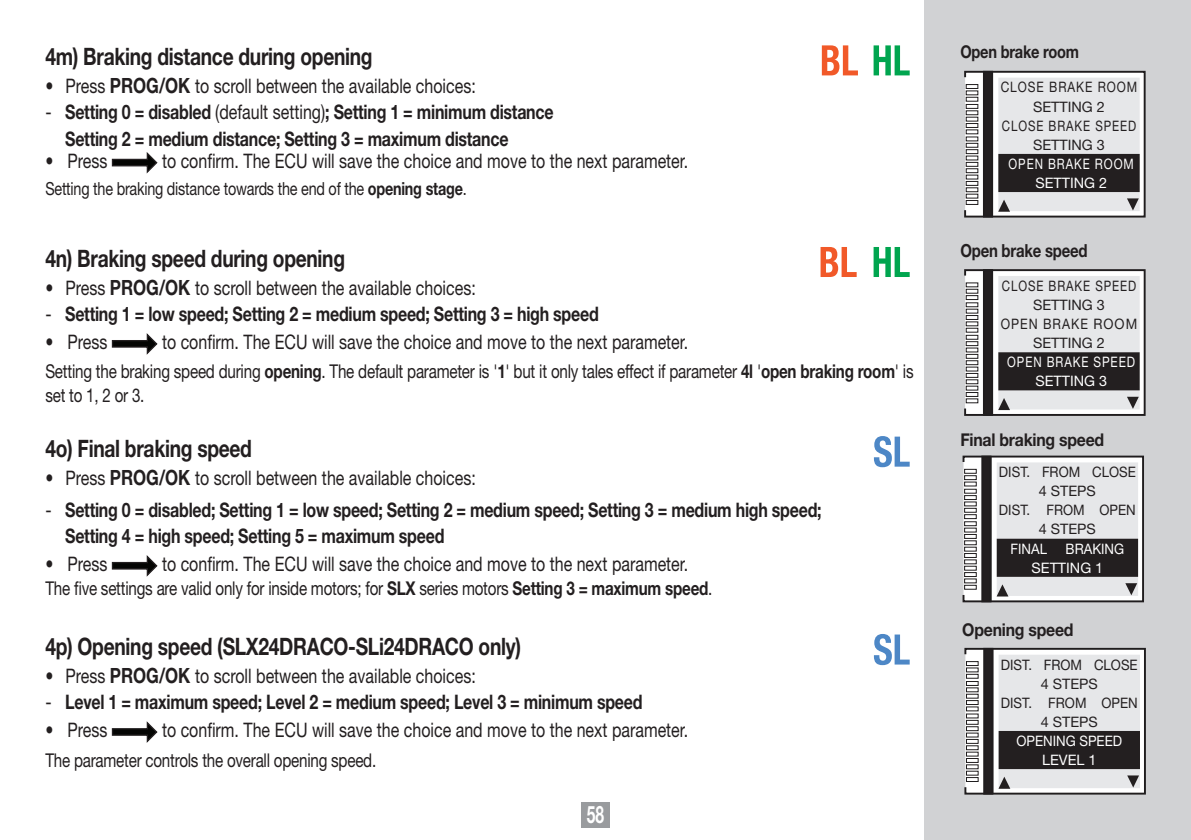
<style>
.page{position:relative;width:1191px;height:840px;background:#fff}
.page>*{position:absolute;margin:0;border:0;box-sizing:border-box;transform-origin:0 0}
.t1{font:700 24px "Helvetica Neue LT Std";letter-spacing:-.015em;color:#231f20;scale:.8 1}
.t2{font:700 24px "Helvetica Neue LT Std";color:#fff;scale:.65 1}
.t3{font:20px "Helvetica Neue LT Std";color:#231f20;scale:.8 1}
.t4{font:700 20px "Helvetica Neue LT Std";letter-spacing:-.015em;color:#231f20;scale:.8 1}
.t5{font:19px/24px "Helvetica Neue LT Std";letter-spacing:-.015em;color:#231f20;scale:.8 1}
.t6{font:18px "Helvetica Neue LT Std";letter-spacing:-.015em;color:#231f20;scale:.8 1}
.t7{font:700 18px "Helvetica Neue LT Std";letter-spacing:-.015em;color:#231f20;scale:.83 1}
.t8{font:700 17.6px "Helvetica Neue LT Std";letter-spacing:-.015em;color:#231f20;scale:.9 1}
.t9{font:700 17.6px "Helvetica Neue LT Std";letter-spacing:-.015em;color:#231f20;scale:.83 1}
.t10{font:14.4px "Helvetica Neue LT Std";color:#231f20}
.t11{font:14.4px "Helvetica Neue LT Std";color:#231f20;scale:.92 1}
.t12{font:14.4px "Helvetica Neue LT Std";letter-spacing:.08em;color:#231f20;scale:.8 1}
.t13{font:14.4px "Helvetica Neue LT Std";color:#fff}
.t14{font:14.4px "Helvetica Neue LT Std";letter-spacing:.08em;color:#fff;scale:.8 1}
.t15{font:14.4px "Helvetica Neue LT Std";color:#fff;scale:.92 1}
.t16{font:14.4px "Helvetica Neue LT Std";letter-spacing:.08em;color:#231f20;scale:.83 1}
.t17{font:14.4px "Helvetica Neue LT Std";letter-spacing:.08em;color:#231f20;scale:.86 1}
.s1{font-weight:700;font-size:21px}
.s2{font-weight:400}
.s3{font-weight:700}
</style>
<div class="page">
<div style="left:924px;top:0;width:267px;height:839px;background:#d1d2d4"></div>
<div style="left:581px;top:802px;width:28px;height:25px;background:#999b9e"></div>
<svg style="left:822px;top:45px;width:36px;height:30px"></svg>
<svg style="left:873px;top:45px;width:36px;height:30px"></svg>
<svg style="left:111px;top:152px;width:47px;height:22px"></svg>
<svg style="left:820px;top:247px;width:36px;height:30px"></svg>
<svg style="left:873px;top:247px;width:36px;height:30px"></svg>
<svg style="left:111px;top:333px;width:47px;height:22px"></svg>
<svg style="left:874px;top:436px;width:35px;height:31px"></svg>
<svg style="left:111px;top:555px;width:47px;height:22px"></svg>
<svg style="left:874px;top:634px;width:35px;height:30px"></svg>
<svg style="left:111px;top:721px;width:47px;height:22px"></svg>
<svg style="left:964px;top:269px;width:182px;height:147px"></svg>
<svg style="left:962px;top:455px;width:182px;height:148px"></svg>
<svg style="left:964px;top:647px;width:182px;height:148px"></svg>
<svg style="left:964px;top:70px;width:182px;height:148px"></svg>
<p class="t1" style="left:45px;top:42px;width:411px">4m) Braking distance during opening</p>
<p class="t3" style="left:45px;top:74px;width:539px">• Press <span class="s1">PROG/OK</span> to scroll between the available choices:</p>
<p class="t4" style="left:45px;top:100px;width:637px"><span class="s2">-</span> Setting 0 = disabled <span class="s2">(default setting)</span>; Setting 1 = minimum distance</p>
<p class="t4" style="left:65px;top:126px;width:556px">Setting 2 = medium distance; Setting 3 = maximum distance</p>
<p class="t3" style="left:45px;top:148px;width:79px"><span class="s3">•</span> Press</p>
<p class="t3" style="left:162px;top:148px;width:659px">to confirm. The ECU will save the choice and move to the next parameter.</p>
<p class="t6" style="left:45px;top:178px;width:528px">Setting the braking distance towards the end of the <span class="s3">opening stage</span>.</p>
<p class="t1" style="left:45px;top:243px;width:376px">4n) Braking speed during opening</p>
<p class="t3" style="left:45px;top:276px;width:539px">• Press <span class="s1">PROG/OK</span> to scroll between the available choices:</p>
<p class="t4" style="left:45px;top:301px;width:693px"><span class="s2">-</span> Setting 1 = low speed; Setting 2 = medium speed; Setting 3 = high speed</p>
<p class="t3" style="left:45px;top:329px;width:79px"><span class="s3">•</span> Press</p>
<p class="t3" style="left:162px;top:329px;width:659px">to confirm. The ECU will save the choice and move to the next parameter.</p>
<p class="t5" style="left:45px;top:359px;width:1087px">Setting the braking speed during <span class="s3">opening</span>. The default parameter is '<span class="s3">1</span>' but it only tales effect if parameter <span class="s3">4l</span> '<span class="s3">open braking room</span>' is set to 1, 2 or 3.</p>
<p class="t1" style="left:45px;top:433px;width:260px">4o) Final braking speed</p>
<p class="t3" style="left:45px;top:466px;width:539px">• Press <span class="s1">PROG/OK</span> to scroll between the available choices:</p>
<p class="t4" style="left:45px;top:497px;width:972px"><span class="s2">-</span> Setting 0 = disabled; Setting 1 = low speed; Setting 2 = medium speed; Setting 3 = medium high speed;</p>
<p class="t4" style="left:65px;top:523px;width:475px">Setting 4 = high speed; Setting 5 = maximum speed</p>
<p class="t3" style="left:45px;top:551px;width:79px"><span class="s3">•</span> Press</p>
<p class="t3" style="left:162px;top:551px;width:659px">to confirm. The ECU will save the choice and move to the next parameter.</p>
<p class="t5" style="left:45px;top:575px;width:835px">The five settings are valid only for inside motors; for <span class="s3">SLX</span> series motors <span class="s3">Setting 3 = maximum speed</span>.</p>
<p class="t1" style="left:45px;top:631px;width:596px">4p) Opening speed (SLX24DRACO-SLi24DRACO only)</p>
<p class="t3" style="left:45px;top:663px;width:539px">• Press <span class="s1">PROG/OK</span> to scroll between the available choices:</p>
<p class="t4" style="left:45px;top:689px;width:748px"><span class="s2">-</span> Level 1 = maximum speed; Level 2 = medium speed; Level 3 = minimum speed</p>
<p class="t3" style="left:45px;top:717px;width:79px"><span class="s3">•</span> Press</p>
<p class="t3" style="left:162px;top:717px;width:659px">to confirm. The ECU will save the choice and move to the next parameter.</p>
<p class="t5" style="left:45px;top:747px;width:415px">The parameter controls the overall opening speed.</p>
<p class="t2" style="left:587px;top:799px;width:28px">58</p>
<p class="t9" style="left:960px;top:41px;width:144px">Open brake room</p>
<p class="t16" style="left:1000px;top:79px;width:166px">CLOSE BRAKE ROOM</p>
<p class="t10" style="left:1033px;top:98px;width:73px">SETTING 2</p>
<p class="t12" style="left:1002px;top:117px;width:169px">CLOSE BRAKE SPEED</p>
<p class="t10" style="left:1033px;top:136px;width:73px">SETTING 3</p>
<p class="t14" style="left:1008px;top:155px;width:158px">OPEN BRAKE ROOM</p>
<p class="t13" style="left:1035px;top:174px;width:73px">SETTING 2</p>
<p class="t7" style="left:960px;top:239px;width:155px">Open brake speed</p>
<p class="t12" style="left:1002px;top:277px;width:169px">CLOSE BRAKE SPEED</p>
<p class="t10" style="left:1033px;top:296px;width:73px">SETTING 3</p>
<p class="t17" style="left:1000px;top:315px;width:160px">OPEN BRAKE ROOM</p>
<p class="t10" style="left:1033px;top:334px;width:73px">SETTING 2</p>
<p class="t14" style="left:1007px;top:353px;width:161px">OPEN BRAKE SPEED</p>
<p class="t13" style="left:1035px;top:372px;width:73px">SETTING 3</p>
<p class="t8" style="left:960px;top:428px;width:161px">Final braking speed</p>
<p class="t11" style="left:999px;top:463px;width:150px">DIST. FROM CLOSE</p>
<p class="t10" style="left:1038px;top:482px;width:59px">4 STEPS</p>
<p class="t11" style="left:999px;top:501px;width:150px">DIST. FROM OPEN</p>
<p class="t10" style="left:1038px;top:520px;width:59px">4 STEPS</p>
<p class="t15" style="left:1010px;top:539px;width:41px">FINAL</p>
<p class="t15" style="left:1065px;top:539px;width:65px">BRAKING</p>
<p class="t13" style="left:1031px;top:558px;width:73px">SETTING 1</p>
<p class="t8" style="left:962px;top:618px;width:125px">Opening speed</p>
<p class="t11" style="left:1000px;top:655px;width:150px">DIST. FROM CLOSE</p>
<p class="t10" style="left:1040px;top:674px;width:59px">4 STEPS</p>
<p class="t11" style="left:1000px;top:693px;width:150px">DIST. FROM OPEN</p>
<p class="t10" style="left:1040px;top:712px;width:59px">4 STEPS</p>
<p class="t15" style="left:1016px;top:731px;width:116px">OPENING SPEED</p>
<p class="t13" style="left:1042px;top:750px;width:56px">LEVEL 1</p>
</div>
